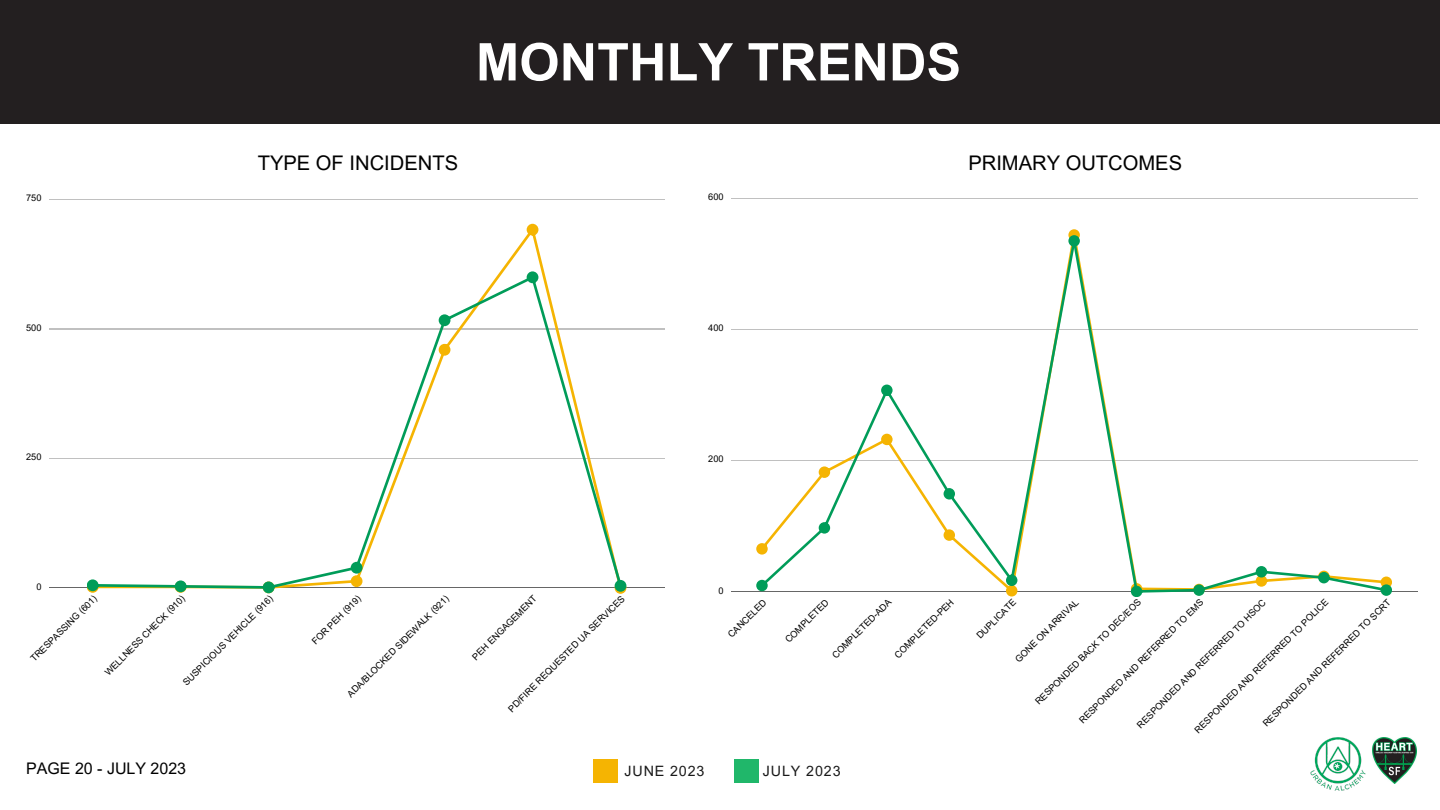
<style>
.page{position:relative;width:1440px;height:810px;background:#fff}
.page>*{position:absolute;margin:0;border:0;box-sizing:border-box;transform-origin:0 0}
.t1{font:700 52px "Arial MT Pro";color:#fff}
.t2{font:20.2px "Arial MT Pro";color:#000}
.t3{font:16px "Arial MT Pro";color:#000}
.t4{font:14.3px "Arial MT Pro";letter-spacing:.06em;color:#191919}
.t5{font:9.2px "Arial MT Pro";color:#000}
</style>
<div class="page">
<hr style="left:49px;top:199px;width:616px;height:1px;background:#000">
<hr style="left:49px;top:329px;width:616px;height:1px;background:#000">
<hr style="left:49px;top:458px;width:616px;height:1px;background:#000">
<hr style="left:49px;top:588px;width:616px;height:1px;background:#000">
<svg style="left:87px;top:224px;width:539px;height:370px"></svg>
<hr style="left:731px;top:198px;width:687px;height:1px;background:#000">
<hr style="left:731px;top:329px;width:687px;height:1px;background:#000">
<hr style="left:731px;top:460px;width:687px;height:1px;background:#000">
<hr style="left:731px;top:591px;width:687px;height:1px;background:#000">
<svg style="left:756px;top:229px;width:636px;height:368px"></svg>
<div style="left:0;top:0;width:1440px;height:124px;background:#231f20"></div>
<img style="left:1385px;top:738px;width:31px;height:45px">
<img style="left:1310px;top:737px;width:75px;height:54px">
<div style="left:593px;top:759px;width:25px;height:24px;background:#f5b402"></div>
<div style="left:734px;top:759px;width:24px;height:24px;background:#20b76a"></div>
<p class="t1" style="left:476px;top:43px;width:487px">MONTHLY TRENDS</p>
<p class="t2" style="left:258px;top:156px;width:202px">TYPE OF INCIDENTS</p>
<p class="t2" style="left:968px;top:156px;width:215px">PRIMARY OUTCOMES</p>
<p class="t5" style="left:26px;top:195px;width:17px">750</p>
<p class="t5" style="left:708px;top:194px;width:17px">600</p>
<p class="t5" style="left:26px;top:324px;width:17px">500</p>
<p class="t5" style="left:708px;top:325px;width:17px">400</p>
<p class="t5" style="left:26px;top:453px;width:17px">250</p>
<p class="t5" style="left:708px;top:456px;width:17px">200</p>
<p class="t5" style="left:36px;top:583px;width:7px">0</p>
<p class="t5" style="left:346px;top:693px;width:141px;rotate:-45deg">ADA/BLOCKED SIDEWALK (921)</p>
<p class="t5" style="left:471px;top:656px;width:88px;rotate:-45deg">PEH ENGAGEMENT</p>
<p class="t5" style="left:507px;top:708px;width:162px;rotate:-45deg">PD/FIRE REQUESTED UA SERVICES</p>
<p class="t5" style="left:182px;top:681px;width:124px;rotate:-45deg">SUSPICIOUS VEHICLE (916)</p>
<p class="t5" style="left:311px;top:640px;width:66px;rotate:-45deg">FOR PEH (919)</p>
<p class="t5" style="left:30px;top:658px;width:91px;rotate:-45deg">TRESPASSING (601)</p>
<p class="t5" style="left:104px;top:671px;width:110px;rotate:-45deg">WELLNESS CHECK (910)</p>
<p class="t5" style="left:718px;top:587px;width:7px">0</p>
<p class="t5" style="left:727px;top:634px;width:52px;rotate:-45deg">CANCELED</p>
<p class="t5" style="left:784px;top:639px;width:59px;rotate:-45deg">COMPLETED</p>
<p class="t5" style="left:831px;top:654px;width:81px;rotate:-45deg">COMPLETED-ADA</p>
<p class="t5" style="left:894px;top:654px;width:81px;rotate:-45deg">COMPLETED-PEH</p>
<p class="t5" style="left:976px;top:635px;width:53px;rotate:-45deg">DUPLICATE</p>
<p class="t5" style="left:1014px;top:658px;width:87px;rotate:-45deg">GONE ON ARRIVAL</p>
<p class="t5" style="left:1262px;top:723px;width:178px;rotate:-45deg">RESPONDED AND REFERRED TO SCRT</p>
<p class="t5" style="left:1136px;top:724px;width:179px;rotate:-45deg">RESPONDED AND REFERRED TO HSOC</p>
<p class="t5" style="left:1035px;top:701px;width:147px;rotate:-45deg">RESPONDED BACK TO DEC/EOS</p>
<p class="t5" style="left:1079px;top:719px;width:173px;rotate:-45deg">RESPONDED AND REFERRED TO EMS</p>
<p class="t5" style="left:1194px;top:729px;width:186px;rotate:-45deg">RESPONDED AND REFERRED TO POLICE</p>
<p class="t3" style="left:26px;top:762px;width:162px">PAGE 20 - JULY 2023</p>
<p class="t4" style="left:624px;top:766px;width:82px">JUNE 2023</p>
<p class="t4" style="left:763px;top:766px;width:79px">JULY 2023</p>
</div>
